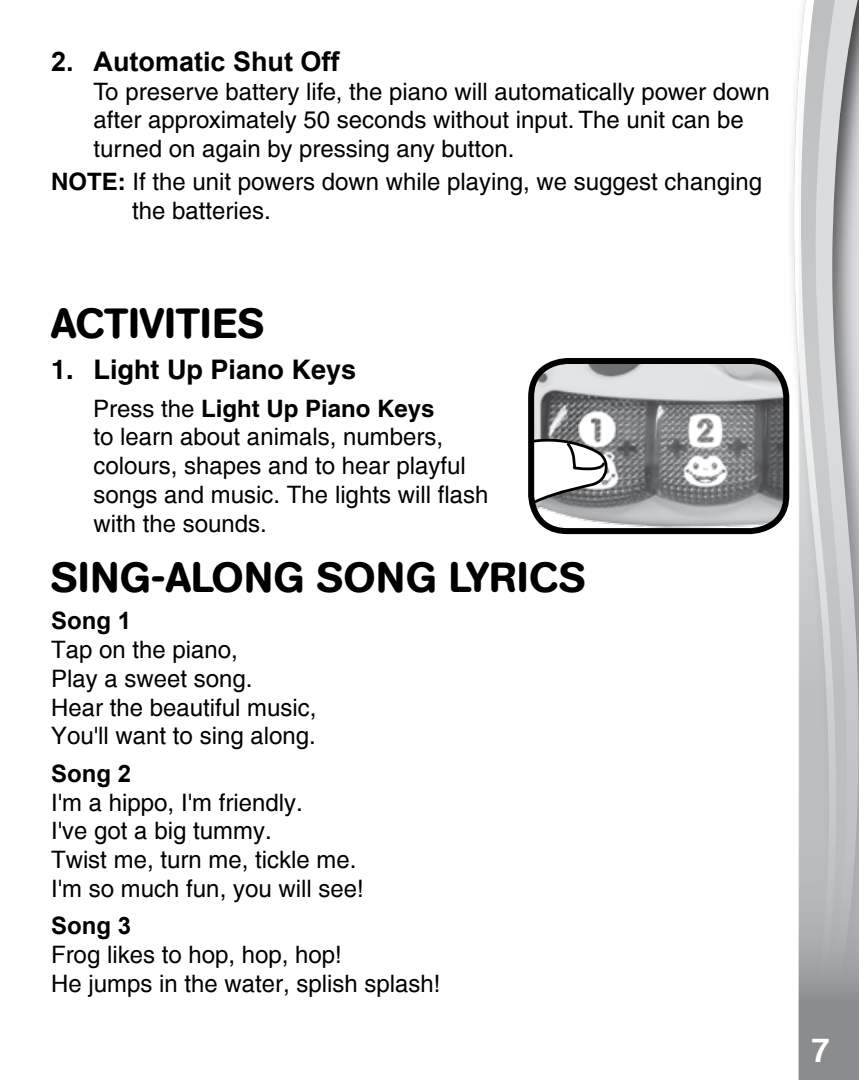
<style>
.page{position:relative;width:859px;height:1080px;background:#fff}
.page>*{position:absolute;margin:0;border:0;box-sizing:border-box;transform-origin:0 0}
.t1{font:500 42px "AG Book Rounded";letter-spacing:.02em;color:#000}
.t2{font:500 42px "AG Book Rounded";color:#000}
.t3{font:700 33px "Helvetica";color:#fff}
.t4{font:700 27px "Arial";color:#000}
.t5{font:700 27px "Helvetica";color:#000}
.t6{font:24px/28.8px "Helvetica";color:#000}
.t7{font:500 24px/28.8px "Helvetica";color:#000}
.t8{font:700 24px "Arial";color:#000}
.s1{font-weight:700}
.s2{font-weight:500}
</style>
<div class="page">
<svg style="left:793px;top:55px;width:6px;height:1025px"></svg>
<svg style="left:799px;top:0;width:60px;height:1080px;background:#bdbec0"></svg>
<img style="left:532px;top:361px;width:254px;height:166px">
<svg style="left:532px;top:428px;width:82px;height:103px"></svg>
<div style="left:528px;top:358px;width:261px;height:176px;border:6px solid #000;border-radius:36px"></div>
<p class="t4" style="left:51px;top:43px;width:290px">2. Automatic Shut Off</p>
<p class="t7" style="left:94px;top:77px;width:678px">To preserve battery life, the piano will automatically power down after approximately 50 seconds without input. The unit can be turned on again by pressing any button.</p>
<p class="t6" style="left:132px;top:167px;width:631px;text-indent:-81px"><span class="s1">NOTE:</span> If the unit powers down while playing, we suggest changing the batteries.</p>
<h1 class="t2" style="left:51px;top:299px;width:215px">ACTIVITIES</h1>
<p class="t5" style="left:51px;top:353px;width:307px">1. Light Up Piano Keys</p>
<p class="t6" style="left:93px;top:394px;width:397px"><span class="s2">Press the</span> <span class="s1">Light Up Piano Keys<br></span>to learn about animals, numbers, colours, shapes and to hear playful songs and music. The lights will flash with the sounds.</p>
<h1 class="t1" style="left:51px;top:553px;width:536px">SING-ALONG SONG LYRICS</h1>
<p class="t8" style="left:51px;top:605px;width:82px">Song 1</p>
<p class="t6" style="left:51px;top:635px;width:267px">Tap on the piano,<br>Play a sweet song.<br>Hear the beautiful music,<br>You'll want to sing along.</p>
<p class="t8" style="left:51px;top:757px;width:82px">Song 2</p>
<p class="t6" style="left:51px;top:788px;width:314px">I'm a hippo, I'm friendly.<br>I've got a big tummy.<br>Twist me, turn me, tickle me.<br>I'm so much fun, you will see!</p>
<p class="t8" style="left:51px;top:910px;width:82px">Song 3</p>
<p class="t6" style="left:51px;top:940px;width:391px">Frog likes to hop, hop, hop!<br>He jumps in the water, splish splash!</p>
<h2 class="t3" style="left:811px;top:1028px;width:20px">7</h2>
</div>
